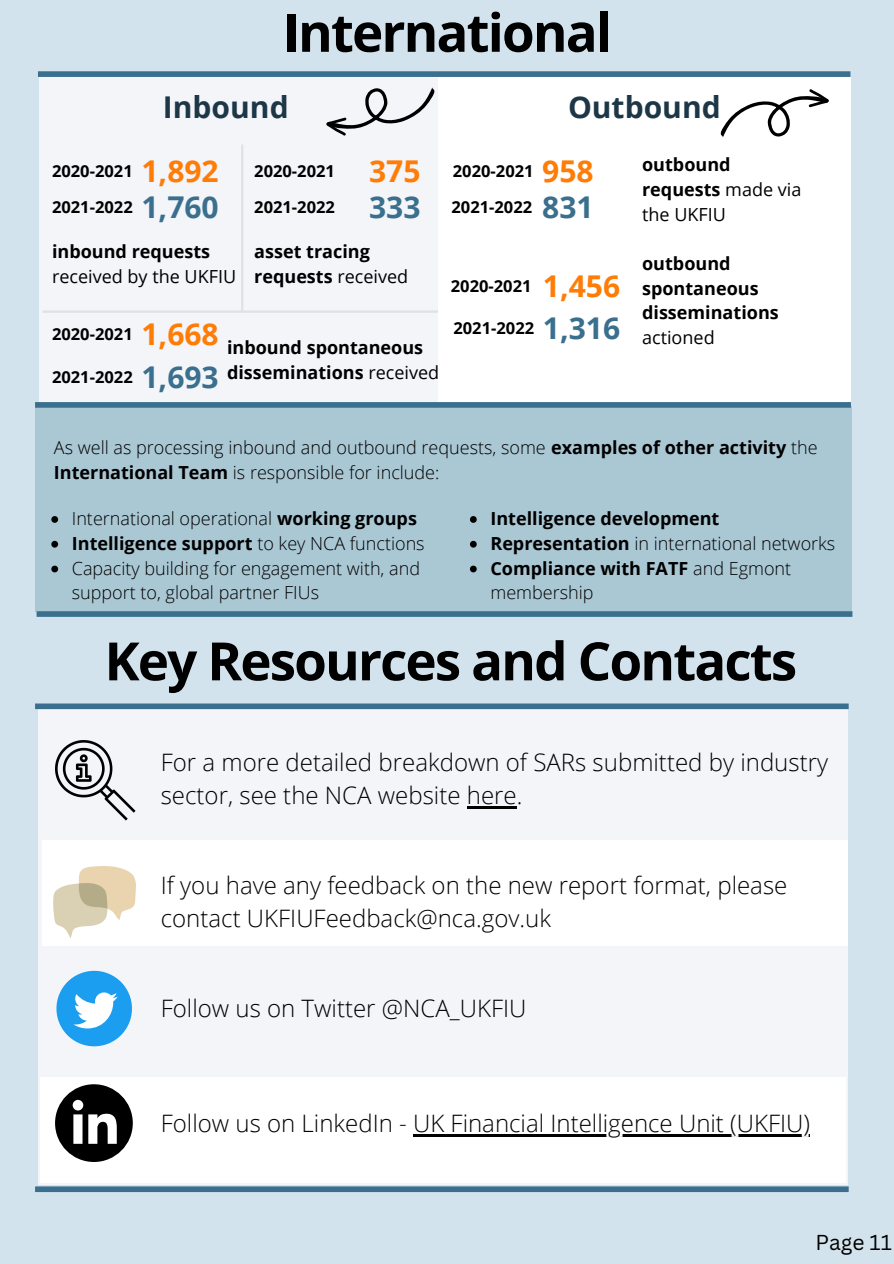
<style>
.page{position:relative;width:894px;height:1264px;background:#fff}
.page>*{position:absolute;margin:0;border:0;box-sizing:border-box;transform-origin:0 0}
.t1{font:700 52.8px "Open Sans";letter-spacing:-.035em;color:#000}
.t2{font:700 30px "Open Sans";color:#3a6f8d}
.t3{font:700 30px "Open Sans";color:#ff7c06}
.t4{font:700 30px "Open Sans";color:#1d3747}
.t5{font:300 24px/32.7px "Open Sans";color:#000}
.t6{font:21px "Canva Sans";color:#000}
.t7{font:300 18px/24.8px "Open Sans";color:#000}
.t8{font:700 18px/24.8px "Open Sans";color:#000}
.t9{font:18px "Open Sans";color:#000}
.t10{font:700 16.5px/35.7px "Open Sans";color:#000}
.s1{font-weight:400}
.s2{font-weight:700}
.s3{font-weight:300}
</style>
<div class="page">
<div style="left:0;top:0;width:893px;height:1263px;background:#d3e3ed"></div>
<div style="left:39px;top:77px;width:402px;height:327px;background:#f3f5f9"></div>
<div style="left:438px;top:77px;width:412px;height:329px;background:#fff"></div>
<div style="left:35px;top:406px;width:816px;height:206px;background:#aac7d4"></div>
<div style="left:38px;top:71px;width:812px;height:6px;background:#3a6f8d"></div>
<div style="left:35px;top:402px;width:815px;height:6px;background:#3a6f8d"></div>
<div style="left:37px;top:611px;width:815px;height:6px;background:#3a6f8d"></div>
<svg style="left:720px;top:89px;width:108px;height:49px"></svg>
<svg style="left:326px;top:87px;width:108px;height:48px"></svg>
<hr style="left:43px;top:310px;width:395px;height:3px;background:#e0e1e2">
<hr style="left:241px;top:144px;width:2px;height:168px;background:#e0e1e2">
<div style="left:38px;top:707px;width:809px;height:478px;background:#f3f5f9"></div>
<div style="left:43px;top:840px;width:805px;height:106px;background:#fff"></div>
<svg style="left:56px;top:970px;width:76px;height:76px"></svg>
<div style="left:40px;top:1077px;width:805px;height:106px;background:#fff"></div>
<svg style="left:55px;top:1084px;width:78px;height:77px"></svg>
<svg style="left:53px;top:866px;width:83px;height:72px"></svg>
<svg style="left:55px;top:740px;width:80px;height:80px"></svg>
<svg style="left:470px;top:516px;width:6px;height:7px"></svg>
<svg style="left:470px;top:541px;width:6px;height:6px"></svg>
<svg style="left:470px;top:565px;width:6px;height:7px"></svg>
<svg style="left:51px;top:516px;width:7px;height:7px"></svg>
<svg style="left:51px;top:541px;width:7px;height:6px"></svg>
<svg style="left:51px;top:565px;width:7px;height:7px"></svg>
<hr style="left:466px;top:806px;width:50px;height:2px;background:#000">
<hr style="left:413px;top:1133px;width:396px;height:3px;background:#000">
<div style="left:35px;top:703px;width:813px;height:6px;background:#3a6f8d"></div>
<div style="left:35px;top:1186px;width:813px;height:5px;background:#3a6f8d"></div>
<h1 class="t1" style="left:282px;top:-5px;width:331px">International</h1>
<h2 class="t4" style="left:163px;top:86px;width:127px">Inbound</h2>
<h2 class="t4" style="left:568px;top:86px;width:154px">Outbound</h2>
<h2 class="t3" style="left:141px;top:150px;width:79px">1,892</h2>
<h2 class="t3" style="left:369px;top:150px;width:53px">375</h2>
<p class="t10" style="left:52px;top:153px;width:82px">2020-2021<br>2021-2022</p>
<p class="t10" style="left:254px;top:153px;width:82px">2020-2021<br>2021-2022</p>
<p class="t10" style="left:451px;top:153px;width:84px">2020-2021<br>2021-2022</p>
<h2 class="t2" style="left:141px;top:186px;width:79px">1,760</h2>
<h2 class="t2" style="left:369px;top:186px;width:53px">333</h2>
<p class="t8" style="left:52px;top:239px;width:159px">inbound requests</p>
<p class="t9" style="left:52px;top:264px;width:185px">received by the UKFIU</p>
<p class="t8" style="left:254px;top:239px;width:155px">asset tracing requests <span class="s1">received</span></p>
<p class="t10" style="left:52px;top:316px;width:82px">2020-2021</p>
<p class="t10" style="left:52px;top:358px;width:82px">2021-2022</p>
<p class="t8" style="left:227px;top:334px;width:214px;text-indent:-85px"><sup>1,668</sup> inbound spontaneous disseminations <span class="s1">received</span></p>
<h2 class="t2" style="left:141px;top:356px;width:79px">1,693</h2>
<p class="t10" style="left:450px;top:267px;width:82px">2020-2021</p>
<p class="t10" style="left:453px;top:310px;width:82px">2021-2022</p>
<h2 class="t3" style="left:542px;top:150px;width:53px">958</h2>
<h2 class="t2" style="left:542px;top:186px;width:53px">831</h2>
<h2 class="t3" style="left:542px;top:264px;width:79px">1,456</h2>
<h2 class="t2" style="left:542px;top:307px;width:79px">1,316</h2>
<p class="t8" style="left:642px;top:152px;width:161px">outbound requests <span class="s1">made via the UKFIU</span></p>
<p class="t8" style="left:642px;top:250px;width:138px">outbound spontaneous disseminations</p>
<p class="t9" style="left:642px;top:325px;width:74px">actioned</p>
<p class="t7" style="left:54px;top:435px;width:765px">As well as processing inbound and outbound requests, some <span class="s2">examples of other activity</span> the<br><span class="s2">International Team</span> is responsible for include:</p>
<p class="t7" style="left:72px;top:505px;width:354px">International operational <span class="s2">working groups Intelligence support</span> to key NCA functions Capacity building for engagement with, and support to, global partner FIUs</p>
<p class="t8" style="left:490px;top:505px;width:346px">Intelligence development<br>Representation <span class="s3">in international networks<br></span>Compliance with FATF <span class="s3">and Egmont membership</span></p>
<h1 class="t1" style="left:104px;top:624px;width:694px">Key Resources and Contacts</h1>
<h3 class="t5" style="left:161px;top:745px;width:668px">For a more detailed breakdown of SARs submitted by industry sector, see the NCA website here.</h3>
<h3 class="t5" style="left:161px;top:868px;width:628px">If you have any feedback on the new report format, please contact UKFIUFeedback@nca.gov.uk</h3>
<h3 class="t5" style="left:161px;top:991px;width:367px">Follow us on Twitter @NCA_UKFIU</h3>
<h3 class="t5" style="left:161px;top:1105px;width:650px">Follow us on LinkedIn - UK Financial Intelligence Unit (UKFIU)</h3>
<p class="t6" style="left:815px;top:1227px;width:78px">Page 11</p>
</div>
